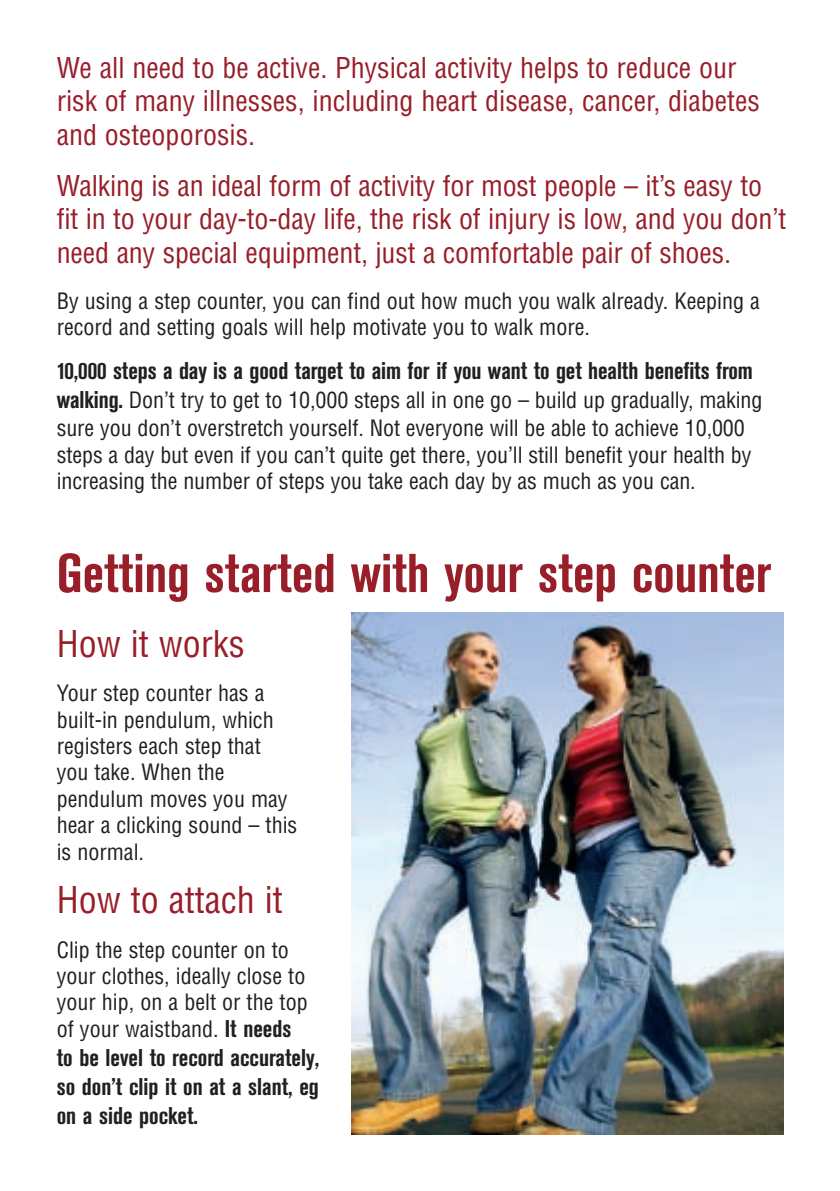
<style>
.page{position:relative;width:840px;height:1191px;background:#fff}
.page>*{position:absolute;margin:0;border:0;box-sizing:border-box;transform-origin:0 0}
.t1{font:700 condensed 54px "Akzidenz Grotesk BE";color:#981e29}
.t2{font:condensed 36px "Helvetica";color:#981e29}
.t3{font:condensed 28px/33.6px "Helvetica";letter-spacing:-.005em;color:#981e29}
.t4{font:700 condensed 24px/28.8px "Akzidenz Grotesk BE";letter-spacing:-.005em;color:#231f20;text-align:justify}
.t5{font:condensed 22px/26.4px "Helvetica";color:#231f20}
.s1{font-family:"Akzidenz Grotesk BE";font-weight:700;font-size:24px}
</style>
<div class="page">
<img style="left:351px;top:612px;width:431px;height:522px">
<p class="t3" style="left:57px;top:51px;width:704px">We all need to be active. Physical activity helps to reduce our risk of many illnesses, including heart disease, cancer, diabetes and osteoporosis.</p>
<p class="t3" style="left:57px;top:169px;width:730px">Walking is an ideal form of activity for most people – it’s easy to fit in to your day-to-day life, the risk of injury is low, and you don’t need any special equipment, just a comfortable pair of shoes.</p>
<p class="t5" style="left:57px;top:288px;width:704px">By using a step counter, you can find out how much you walk already. Keeping a record and setting goals will help motivate you to walk more.</p>
<p class="t4" style="left:57px;top:358px;width:697px">10,000 steps a day is a good target to aim for if you want to get health benefits from</p>
<p class="t5" style="left:57px;top:387px;width:707px;line-height:27px"><span class="s1">walking.</span> Don’t try to get to 10,000 steps all in one go – build up gradually, making sure you don’t overstretch yourself. Not everyone will be able to achieve 10,000 steps a day but even if you can’t quite get there, you’ll still benefit your health by increasing the number of steps you take each day by as much as you can.</p>
<h1 class="t1" style="left:57px;top:554px;width:716px">Getting started with your step counter</h1>
<h2 class="t2" style="left:57px;top:623px;width:189px">How it works</h2>
<p class="t5" style="left:57px;top:680px;width:242px">Your step counter has a built-in pendulum, which registers each step that you take. When the pendulum moves you may hear a clicking sound – this is normal.</p>
<h2 class="t2" style="left:57px;top:880px;width:227px">How to attach it</h2>
<p class="t5" style="left:57px;top:936px;width:252px">Clip the step counter on to your clothes, ideally close to your hip, on a belt or the top of your waistband. <span class="s1">It needs</span></p>
<p class="t4" style="left:57px;top:1045px;width:264px">to be level to record accurately, so don’t clip it on at a slant, eg on a side pocket.</p>
</div>
